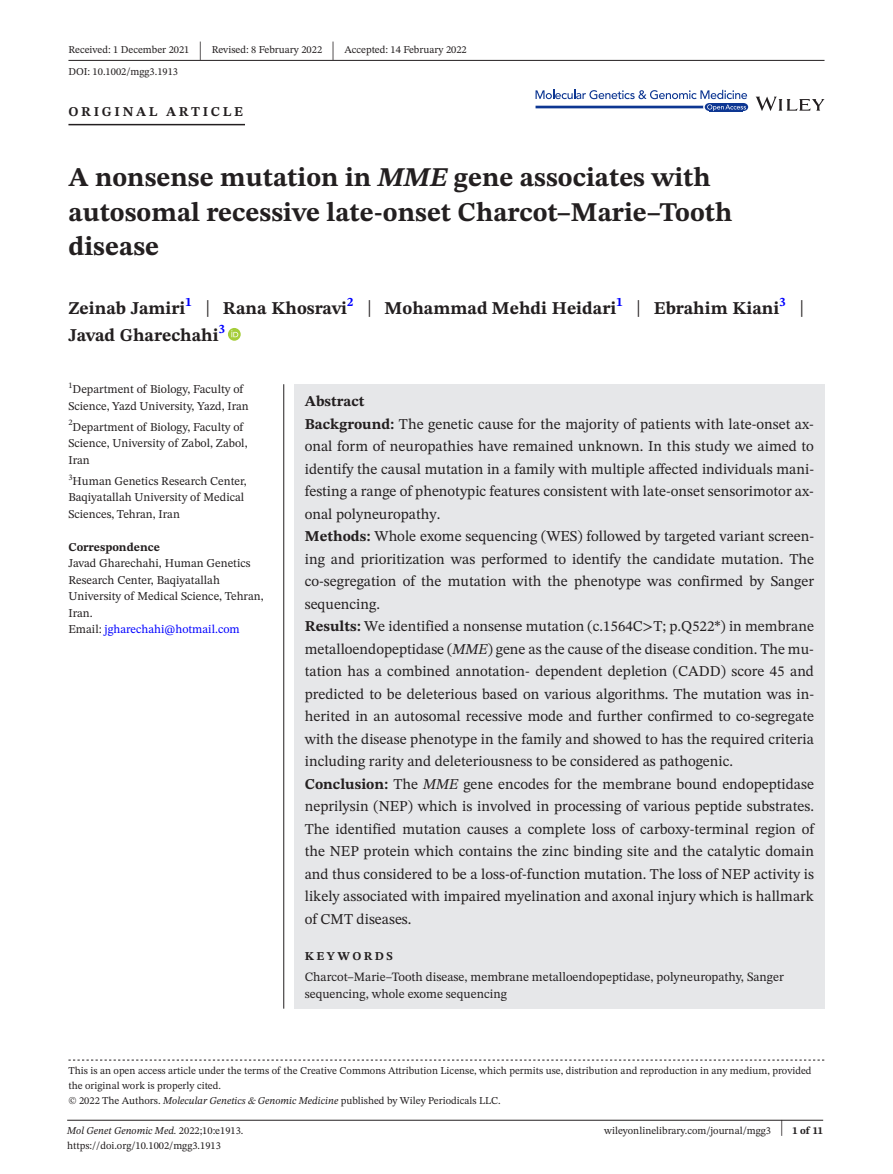
<style>
.page{position:relative;width:893px;height:1174px;background:#fff}
.page>*{position:absolute;margin:0;border:0;box-sizing:border-box;transform-origin:0 0}
.t1{font:700 27px/34.5px "STIX Two Text";color:#231f20}
.t2{font:25.65px "STIX Two Text";color:#231f20;scale:.49 1}
.t3{font:700 18px/27px "STIX Two Text";color:#231f20}
.t4{font:15px/22.5px "STIX Two Text";color:#231f20}
.t5{font:700 13.5px "STIX Two Text";letter-spacing:.2em;color:#231f20}
.t6{font:12.75px/17.2px "STIX Two Text";color:#231f20}
.t7{font:12px/16.5px "STIX Two Text";color:#231f20}
.t8{font:700 12px "STIX Two Text";color:#231f20}
.t9{font:700 12px "STIX Two Text";letter-spacing:.2em;color:#231f20}
.t10{font:10.5px/15px "STIX Two Text";color:#231f20}
.t11{font:italic 10.5px "STIX Two Text";color:#231f20}
.t12{font:700 10.5px "STIX Two Text";color:#231f20}
.s1{font-style:italic}
.s2{font-weight:400;font-size:23.4px}
.s3{color:#00f}
.s4{font-weight:700}
.s5{font-style:normal}
.s6{font-weight:400;font-size:22.2px}
</style>
<div class="page">
<hr style="left:67px;top:1119px;width:756px;height:1px;background:#231f20">
<svg style="left:756px;top:97px;width:68px;height:14px"></svg>
<svg style="left:536px;top:90px;width:211px;height:21px"></svg>
<hr style="left:68px;top:60px;width:756px;height:1px;background:#231f20">
<hr style="left:68px;top:124px;width:177px;height:1px;background:#231f20">
<svg style="left:228px;top:328px;width:13px;height:13px"></svg>
<svg style="left:231px;top:330px;width:7px;height:7px"></svg>
<svg style="left:68px;top:1059px;width:756px;height:1px"></svg>
<div style="left:294px;top:384px;width:530px;height:624px;background:#e6e7e9"></div>
<hr style="left:283px;top:384px;width:1px;height:624px;background:#231f20">
<p class="t10" style="left:68px;top:42px;width:123px">Received: 1 December 2021</p>
<h2 class="t2" style="left:199px;top:32px;width:8px">|</h2>
<p class="t10" style="left:212px;top:42px;width:112px">Revised: 8 February 2022</p>
<h2 class="t2" style="left:332px;top:32px;width:8px">|</h2>
<p class="t10" style="left:344px;top:42px;width:124px">Accepted: 14 February 2022</p>
<p class="t10" style="left:68px;top:64px;width:111px">DOI: 10.1002/mgg3.1913</p>
<p class="t5" style="left:68px;top:101px;width:176px">ORIGINAL ARTICLE</p>
<h1 class="t1" style="left:68px;top:161px;width:665px">A nonsense mutation in <span class="s1">MME</span> gene associates with autosomal recessive late-onset Charcot–Marie–Tooth disease</h1>
<p class="t3" style="left:68px;top:295px;width:737px">Zeinab Jamiri<sup>1</sup> <span class="s2">|</span> Rana Khosravi<sup>2</sup> <span class="s2">|</span> Mohammad Mehdi Heidari<sup>1</sup> <span class="s2">|</span> Ebrahim Kiani<sup>3</sup> <span class="s2">|<br></span>Javad Gharechahi<sup>3</sup></p>
<p class="t7" style="left:68px;top:381px;width:182px"><sup>1</sup>Department of Biology, Faculty of<br>Science, Yazd University, Yazd, Iran</p>
<p class="t7" style="left:68px;top:418px;width:181px"><sup>2</sup>Department of Biology, Faculty of<br>Science, University of Zabol, Zabol,<br>Iran</p>
<p class="t7" style="left:68px;top:472px;width:180px"><sup>3</sup>Human Genetics Research Center,<br>Baqiyatallah University of Medical<br>Sciences, Tehran, Iran</p>
<p class="t8" style="left:68px;top:538px;width:93px">Correspondence</p>
<p class="t7" style="left:68px;top:555px;width:197px">Javad Gharechahi, Human Genetics<br>Research Center, Baqiyatallah<br>University of Medical Science, Tehran,<br>Iran.<br>Email: <span class="s3">jgharechahi@hotmail.com</span></p>
<p class="t4" style="left:305px;top:390px;width:511px"><span class="s4">Abstract<br>Background:</span> The genetic cause for the majority of patients with late-onset ax&shy;onal form of neuropathies have remained unknown. In this study we aimed to identify the causal mutation in a family with multiple affected individuals mani&shy;festing a range of phenotypic features consistent with late-onset sensorimotor ax&shy;onal polyneuropathy.<br><span class="s4">Methods:</span> Whole exome sequencing (WES) followed by targeted variant screen&shy;ing and prioritization was performed to identify the candidate mutation. The co-segregation of the mutation with the phenotype was confirmed by Sanger sequencing.<br><span class="s4">Results:</span> We identified a nonsense mutation (c.1564C&gt;T; p.Q522*) in membrane metalloendopeptidase (<span class="s1">MME</span>) gene as the cause of the disease condition. The mu&shy;tation has a combined annotation- dependent depletion (CADD) score 45 and predicted to be deleterious based on various algorithms. The mutation was in&shy;herited in an autosomal recessive mode and further confirmed to co-segregate with the disease phenotype in the family and showed to has the required criteria including rarity and deleteriousness to be considered as pathogenic.<br><span class="s4">Conclusion:</span> The <span class="s1">MME</span> gene encodes for the membrane bound endopeptidase neprilysin (NEP) which is involved in processing of various peptide substrates.<br>The identified mutation causes a complete loss of carboxy-terminal region of the NEP protein which contains the zinc binding site and the catalytic domain and thus considered to be a loss-of-function mutation. The loss of NEP activity is likely associated with impaired myelination and axonal injury which is hallmark of CMT diseases.</p>
<p class="t9" style="left:305px;top:947px;width:90px">KEYWORDS</p>
<p class="t6" style="left:305px;top:968px;width:481px">Charcot–Marie–Tooth disease, membrane metalloendopeptidase, polyneuropathy, Sanger sequencing, whole exome sequencing</p>
<p class="t10" style="left:68px;top:1063px;width:745px">This is an open access article under the terms of the Creative Commons Attribution License, which permits use, distribution and reproduction in any medium, provided the original work is properly cited.<br>© 2022 The Authors. <span class="s1">Molecular Genetics &amp; Genomic Medicine</span> published by Wiley Periodicals LLC.</p>
<p class="t11" style="left:67px;top:1123px;width:178px">Mol Genet Genomic Med. <span class="s5">2022;10:e1913.</span></p>
<p class="t12" style="left:780px;top:1123px;width:45px"><span class="s6">|</span> 1 of 11</p>
<p class="t10" style="left:67px;top:1138px;width:155px">https://doi.org/10.1002/mgg3.1913</p>
<p class="t10" style="left:604px;top:1123px;width:168px">wileyonlinelibrary.com/journal/mgg3</p>
</div>
